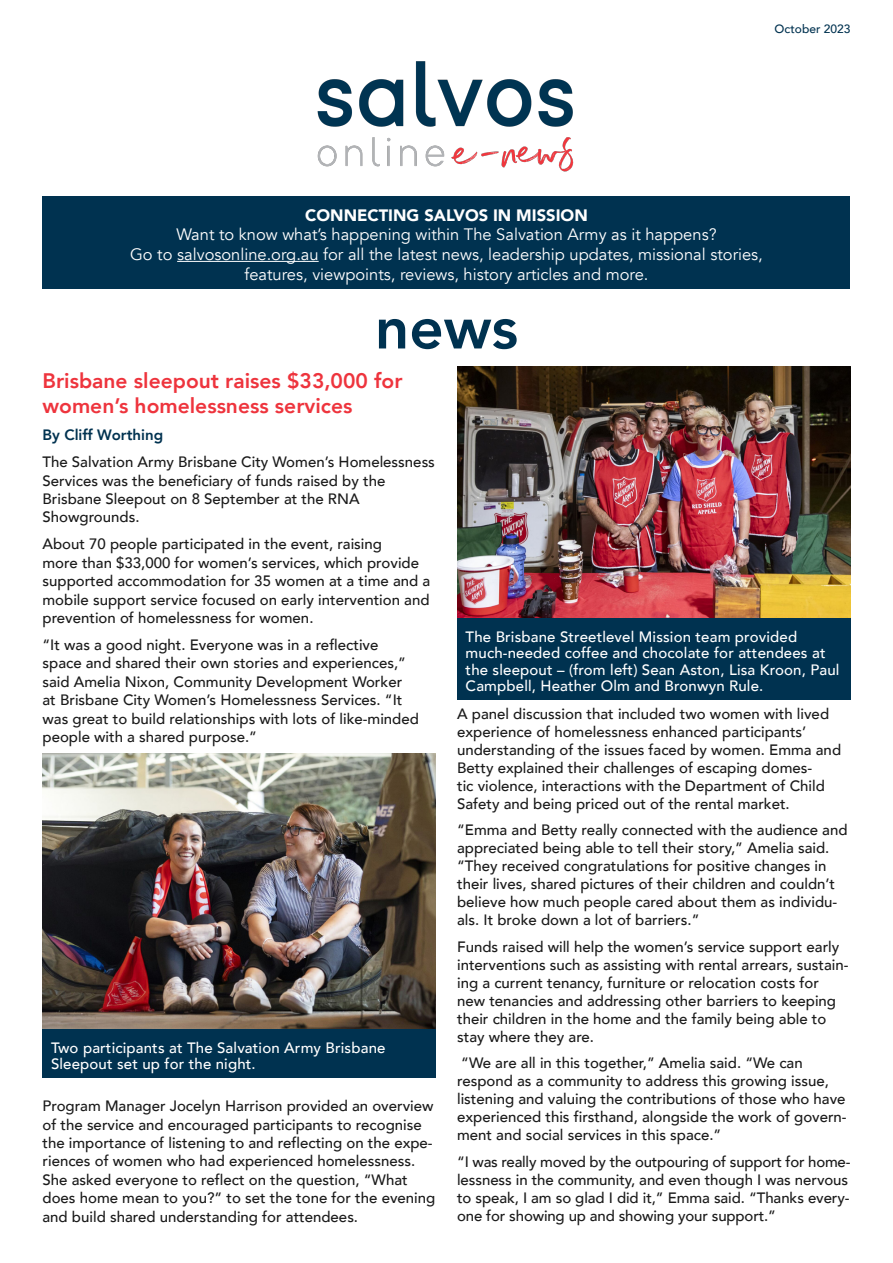
<style>
.page{position:relative;width:893px;height:1263px;background:#fff}
.page>*{position:absolute;margin:0;border:0;box-sizing:border-box;transform-origin:0 0}
.Large_Header{font:800 60px "Avenir";color:#003250}
.Small_Header{font:800 21px/25.7px "Avenir";color:#ee343d}
.t1{font:16.5px/19.8px "Avenir";color:#fff;text-align:center}
.t2{font:900 16.5px "Avenir";color:#fff}
.Body{font:500 15px/18px "Avenir";color:#1a1a1a}
.Body-2{font:500 15px/16.5px "Avenir";letter-spacing:.01em;color:#fff}
.By_Line{font:800 15px "Avenir";color:#003250}
.t3{font:500 12px "Avenir";color:#003250}
</style>
<div class="page">
<div style="left:43px;top:196px;width:807px;height:92px;background:#003250"></div>
<hr style="left:177px;top:261px;width:142px;height:1px;background:#fff">
<img style="left:317px;top:61px;width:257px;height:111px">
<img style="left:43px;top:754px;width:393px;height:275px">
<img style="left:457px;top:367px;width:393px;height:251px">
<div style="left:43px;top:1029px;width:393px;height:49px;background:#003250"></div>
<div style="left:457px;top:618px;width:393px;height:82px;background:#003250"></div>
<p class="t3" style="left:775px;top:19px;width:77px">October 2023</p>
<p class="t2" style="left:305px;top:201px;width:284px">CONNECTING SALVOS IN MISSION</p>
<p class="t1" style="left:176px;top:225px;width:542px">Want to know what’s happening within The Salvation Army as it happens?</p>
<p class="t1" style="left:130px;top:245px;width:634px">Go to salvosonline.org.au for all the latest news, leadership updates, missional stories, features, viewpoints, reviews, history articles and more.</p>
<p class="Large_Header" style="left:375px;top:281px;width:145px">news</p>
<p class="Small_Header" style="left:43px;top:367px;width:361px">Brisbane sleepout raises $33,000 for women’s homelessness services</p>
<p class="By_Line" style="left:43px;top:423px;width:122px">By Cliff Worthing</p>
<p class="Body" style="left:43px;top:452px;width:394px;line-height:18.5px">The Salvation Army Brisbane City Women’s Homelessness Services was the beneficiary of funds raised by the Brisbane Sleepout on 8 September at the RNA Showgrounds.</p>
<p class="Body" style="left:43px;top:534px;width:389px;line-height:18.5px">About 70 people participated in the event, raising<br>more than $33,000 for women’s services, which provide supported accommodation for 35 women at a time and a mobile support service focused on early intervention and prevention of homelessness for women.</p>
<p class="Body" style="left:43px;top:635px;width:378px;line-height:18.5px">“It was a good night. Everyone was in a reflective space and shared their own stories and experiences,” said Amelia Nixon, Community Development Worker at Brisbane City Women’s Homelessness Services. “It was great to build relationships with lots of like-minded people with a shared purpose.”</p>
<p class="Body-2" style="left:51px;top:1038px;width:336px">Two participants at The Salvation Army Brisbane<br>Sleepout set up for the night.</p>
<p class="Body" style="left:43px;top:1096px;width:394px;line-height:18.5px">Program Manager Jocelyn Harrison provided an overview of the service and encouraged participants to recognise the importance of listening to and reflecting on the expe&shy;riences of women who had experienced homelessness.<br>She asked everyone to reflect on the question, “What does home mean to you?” to set the tone for the evening and build shared understanding for attendees.</p>
<p class="Body-2" style="left:466px;top:627px;width:375px">The Brisbane Streetlevel Mission team provided much-needed coffee and chocolate for attendees at the sleepout – (from left) Sean Aston, Lisa Kroon, Paul Campbell, Heather Olm and Bronwyn Rule.</p>
<p class="Body" style="left:457px;top:704px;width:385px">A panel discussion that included two women with lived experience of homelessness enhanced participants’ understanding of the issues faced by women. Emma and Betty explained their challenges of escaping domes-<br>tic violence, interactions with the Department of Child Safety and being priced out of the rental market.</p>
<p class="Body" style="left:457px;top:820px;width:392px">“Emma and Betty really connected with the audience and appreciated being able to tell their story,” Amelia said. “They received congratulations for positive changes in their lives, shared pictures of their children and couldn’t believe how much people cared about them as individu&shy;als. It broke down a lot of barriers.”</p>
<p class="Body" style="left:457px;top:937px;width:393px">Funds raised will help the women’s service support early interventions such as assisting with rental arrears, sustain&shy;ing a current tenancy, furniture or relocation costs for new tenancies and addressing other barriers to keeping their children in the home and the family being able to stay where they are.</p>
<p class="Body" style="left:457px;top:1053px;width:391px">“We are all in this together,” Amelia said. “We can respond as a community to address this growing issue, listening and valuing the contributions of those who have experienced this firsthand, alongside the work of govern&shy;ment and social services in this space.”</p>
<p class="Body" style="left:457px;top:1152px;width:395px">“I was really moved by the outpouring of support for home&shy;lessness in the community, and even though I was nervous to speak, I am so glad I did it,” Emma said. “Thanks every&shy;one for showing up and showing your support.”</p>
</div>
